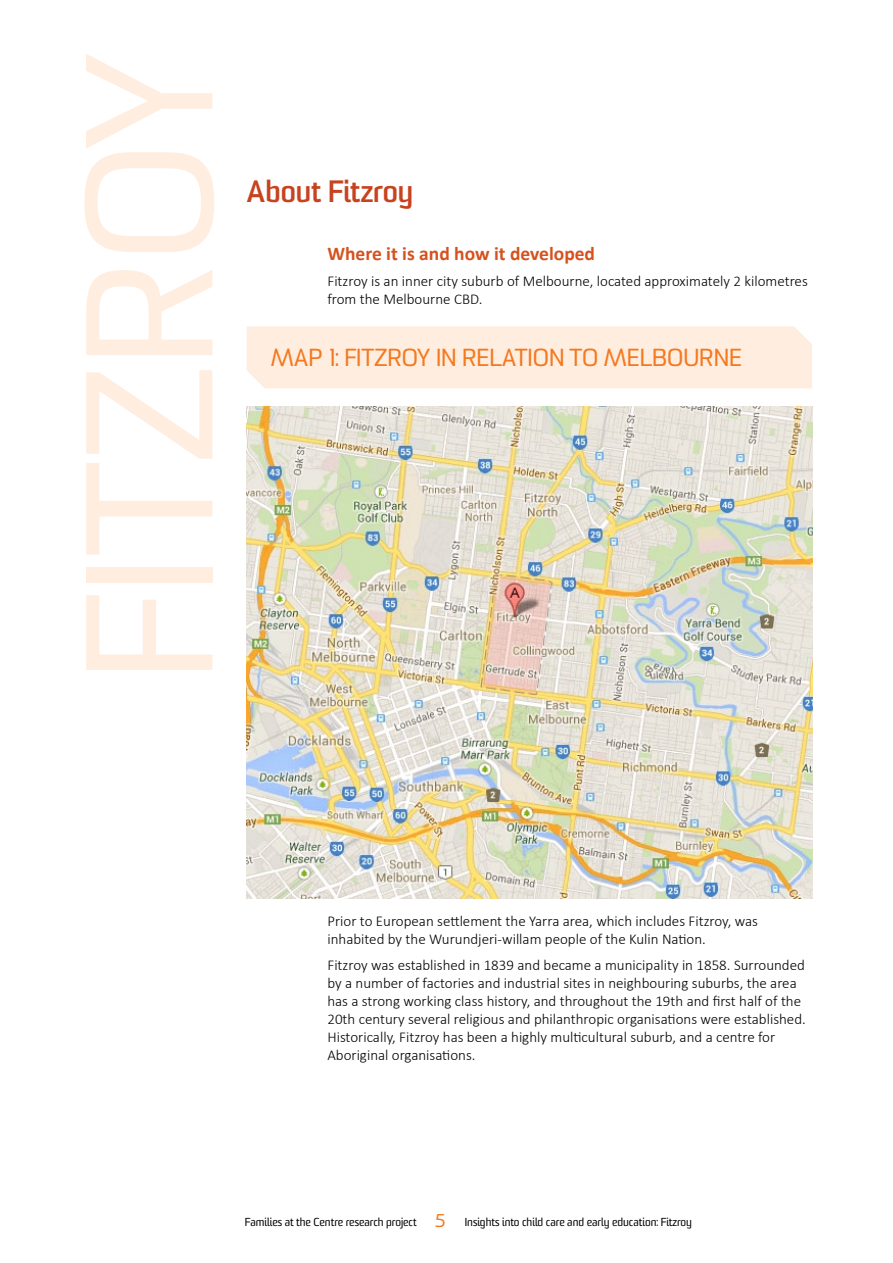
<style>
.page{position:relative;width:893px;height:1263px;background:#fff}
.page>*{position:absolute;margin:0;border:0;box-sizing:border-box;transform-origin:0 0}
.t1{font:175.5px "Sommet";color:#ffeee0}
.t2{font:700 30px "Sommet";color:#c7431f}
.t3{font:24px "Sommet";color:#f47920}
.t4{font:700 19.5px "Calibri";color:#d6511e}
.t5{font:300 15px/18px "Calibri";color:#000}
.t6{font:11.25px "Sommet";color:#000}
.s1{font-size:18px;color:#f47920}
</style>
<div class="page">
<div style="left:247px;top:326px;width:565px;height:62px;background:#ffeee0"></div>
<img style="left:247px;top:406px;width:565px;height:492px">
<h1 class="t1" style="left:43px;top:681px;width:632px;rotate:-90deg">fitzroy</h1>
<h2 class="t2" style="left:247px;top:173px;width:168px">About Fitzroy</h2>
<h3 class="t4" style="left:327px;top:241px;width:269px">Where it is and how it developed</h3>
<p class="t5" style="left:327px;top:271px;width:482px">Fitzroy is an inner city suburb of Melbourne, located approximately 2 kilometres from the Melbourne CBD.</p>
<h3 class="t3" style="left:271px;top:342px;width:473px">Map 1: Fitzroy in relation to Melbourne</h3>
<p class="t5" style="left:327px;top:911px;width:432px">Prior to European settlement the Yarra area, which includes Fitzroy, was inhabited by the Wurundjeri-willam people of the Kulin Nation.</p>
<p class="t5" style="left:327px;top:955px;width:480px">Fitzroy was established in 1839 and became a municipality in 1858. Surrounded by a number of factories and industrial sites in neighbouring suburbs, the area has a strong working class history, and throughout the 19th and first half of the 20th century several religious and philanthropic organisations were established.<br>Historically, Fitzroy has been a highly multicultural suburb, and a centre for Aboriginal organisations.</p>
<p class="t6" style="left:245px;top:1215px;width:449px">Families at the Centre research project <span class="s1">5</span> Insights into child care and early education: Fitzroy</p>
</div>
